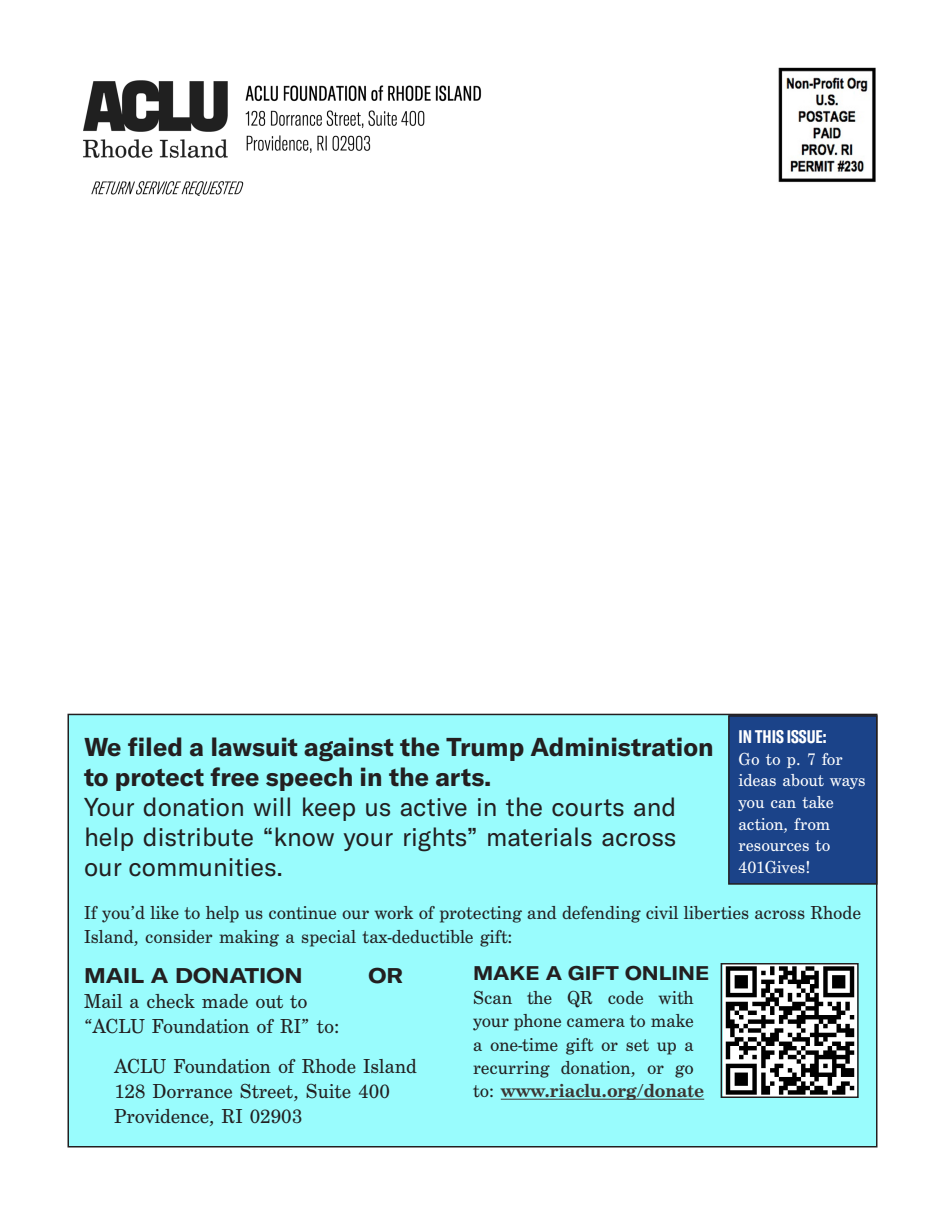
<style>
.page{position:relative;width:945px;height:1215px;background:#fff}
.page>*{position:absolute;margin:0;border:0;box-sizing:border-box;transform-origin:0 0}
.t1{font:25.5px/30px "GT America";color:#231f20;text-align:justify}
.t2{font:700 25.5px/30px "GT America";color:#231f20}
.t3{font:21px "Century Schoolbook FS";color:#231f20}
.t4{font:700 expanded 21px "GT America";color:#231f20}
.t5{font:19.5px/23.4px "Century Schoolbook FS";color:#231f20}
.t6{font:700 19.5px "Century Schoolbook FS";color:#3c3532}
.t7{font:700 expanded 19.5px "GT America";color:#231f20}
.t8{font:18px/21.6px "Century Schoolbook FS";color:#fff}
.t9{font:700 extra-condensed 18px "GT America";color:#fff}
.s1{font-weight:400;color:#231f20}
</style>
<div class="page">
<div style="left:68px;top:714px;width:809px;height:433px;background:#99fcfd"></div>
<hr style="left:501px;top:1099px;width:203px;height:1px;background:#3c3532">
<img style="left:724px;top:966px;width:132px;height:129px">
<div style="left:721px;top:963px;width:138px;height:135px;border:2px solid #231f20"></div>
<img style="left:778px;top:68px;width:98px;height:115px">
<img style="left:83px;top:80px;width:399px;height:116px">
<div style="left:729px;top:716px;width:148px;height:168px;background:#1b4389"></div>
<div style="left:728px;top:715px;width:150px;height:170px;border:2px solid #231f20"></div>
<p class="t2" style="left:84px;top:731px;width:631px">We filed a lawsuit against the Trump Administration to protect free speech in the arts.</p>
<p class="t1" style="left:84px;top:792px;width:594px">Your donation will keep us active in the courts and help distribute “know your rights” materials across our communities.</p>
<p class="t9" style="left:739px;top:726px;width:89px">IN THIS ISSUE:</p>
<p class="t8" style="left:739px;top:748px;width:128px">Go to p. 7 for ideas about ways you can take action, from resources to<br>401Gives!</p>
<p class="t5" style="left:84px;top:902px;width:779px">If you’d like to help us continue our work of protecting and defending civil liberties across Rhode<br>Island, consider making a special tax-deductible gift:</p>
<p class="t4" style="left:84px;top:962px;width:220px">MAIL A DONATION</p>
<p class="t4" style="left:369px;top:962px;width:36px">OR</p>
<p class="t3" style="left:84px;top:989px;width:225px">Mail a check made out to</p>
<p class="t3" style="left:84px;top:1014px;width:257px">“ACLU Foundation of RI” to:</p>
<p class="t3" style="left:114px;top:1054px;width:304px">ACLU Foundation of Rhode Island</p>
<p class="t3" style="left:114px;top:1079px;width:277px">128 Dorrance Street, Suite 400</p>
<p class="t3" style="left:114px;top:1104px;width:190px">Providence, RI 02903</p>
<p class="t7" style="left:473px;top:961px;width:238px">MAKE A GIFT ONLINE</p>
<p class="t5" style="left:473px;top:986px;width:222px;text-align:justify">Scan the QR code with your phone camera to make a one-time gift or set up a recurring donation, or go</p>
<p class="t6" style="left:473px;top:1080px;width:233px"><span class="s1">to:</span> www.riaclu.org/donate</p>
</div>
